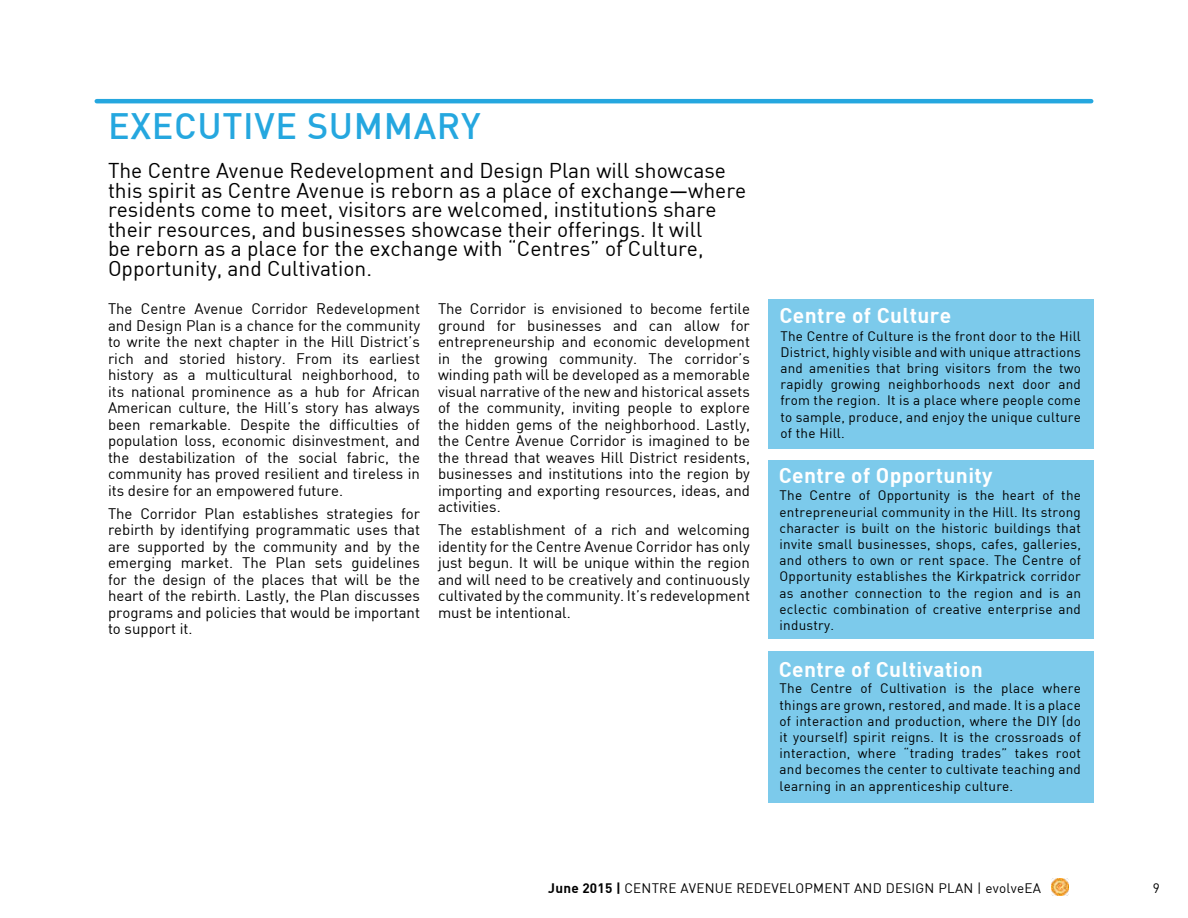
<style>
.page{position:relative;width:1188px;height:918px;background:#fff}
.page>*{position:absolute;margin:0;border:0;box-sizing:border-box;transform-origin:0 0}
.t1{font:500 36px "DIN";letter-spacing:.02em;color:#25a7df}
.t2{font:21px/19.5px "DIN";color:#000}
.t3{font:700 21px "DIN";letter-spacing:.02em;color:#fff}
.t4{font:15px/16.5px "DIN";color:#000;text-align:justify}
.t5{font:13.5px/16.2px "DIN";letter-spacing:.02em;color:#000;text-align:justify}
.s1{font-weight:700}
</style>
<div class="page">
<img style="left:1051px;top:879px;width:17px;height:17px">
<div style="left:768px;top:299px;width:326px;height:150px;background:#7ccaeb"></div>
<div style="left:768px;top:460px;width:326px;height:179px;background:#7ccaeb"></div>
<div style="left:768px;top:651px;width:326px;height:151px;background:#7ccaeb"></div>
<hr style="left:97px;top:99px;width:994px;height:4px;background:#25a7df">
<h1 class="t1" style="left:108px;top:103px;width:374px">EXECUTIVE SUMMARY</h1>
<p class="t2" style="left:108px;top:161px;width:640px">The Centre Avenue Redevelopment and Design Plan will showcase this spirit as Centre Avenue is reborn as a place of exchange—where residents come to meet, visitors are welcomed, institutions share their resources, and businesses showcase their offerings. It will<br>be reborn as a place for the exchange with “Centres” of Culture, Opportunity, and Cultivation.</p>
<p class="t4" style="left:108px;top:300px;width:314px">The Centre Avenue Corridor Redevelopment and Design Plan is a chance for the community to write the next chapter in the Hill District’s rich and storied history. From its earliest history as a multicultural neighborhood, to its national prominence as a hub for African American culture, the Hill’s story has always been remarkable. Despite the difficulties of population loss, economic disinvestment, and the destabilization of the social fabric, the community has proved resilient and tireless in its desire for an empowered future.</p>
<p class="t4" style="left:108px;top:505px;width:314px">The Corridor Plan establishes strategies for rebirth by identifying programmatic uses that are supported by the community and by the emerging market. The Plan sets guidelines for the design of the places that will be the heart of the rebirth. Lastly, the Plan discusses programs and policies that would be important to support it.</p>
<p class="t4" style="left:438px;top:300px;width:314px">The Corridor is envisioned to become fertile ground for businesses and can allow for entrepreneurship and economic development in the growing community. The corridor’s winding path will be developed as a memorable visual narrative of the new and historical assets of the community, inviting people to explore the hidden gems of the neighborhood. Lastly, the Centre Avenue Corridor is imagined to be the thread that weaves Hill District residents, businesses and institutions into the region by importing and exporting resources, ideas, and activities.</p>
<p class="t4" style="left:438px;top:521px;width:314px">The establishment of a rich and welcoming identity for the Centre Avenue Corridor has only just begun. It will be unique within the region and will need to be creatively and continuously cultivated by the community. It’s redevelopment must be intentional.</p>
<h2 class="t3" style="left:780px;top:302px;width:173px">Centre of Culture</h2>
<p class="t5" style="left:780px;top:327px;width:302px">The Centre of Culture is the front door to the Hill District, highly visible and with unique attractions and amenities that bring visitors from the two rapidly growing neighborhoods next door and from the region. It is a place where people come to sample, produce, and enjoy the unique culture of the Hill.</p>
<h2 class="t3" style="left:779px;top:462px;width:215px">Centre of Opportunity</h2>
<p class="t5" style="left:780px;top:487px;width:303px">The Centre of Opportunity is the heart of the entrepreneurial community in the Hill. Its strong character is built on the historic buildings that invite small businesses, shops, cafes, galleries, and others to own or rent space. The Centre of Opportunity establishes the Kirkpatrick corridor as another connection to the region and is an eclectic combination of creative enterprise and industry.</p>
<h2 class="t3" style="left:779px;top:655px;width:206px">Centre of Cultivation</h2>
<p class="t5" style="left:780px;top:680px;width:303px">The Centre of Cultivation is the place where things are grown, restored, and made. It is a place of interaction and production, where the DIY (do it yourself) spirit reigns. It is the crossroads of interaction, where “trading trades” takes root and becomes the center to cultivate teaching and learning in an apprenticeship culture.</p>
<p class="t5" style="left:548px;top:879px;width:494px"><span class="s1">June 2015 |</span> CENTRE AVENUE REDEVELOPMENT AND DESIGN PLAN | evolveEA</p>
<p class="t5" style="left:1153px;top:879px;width:9px">9</p>
</div>
